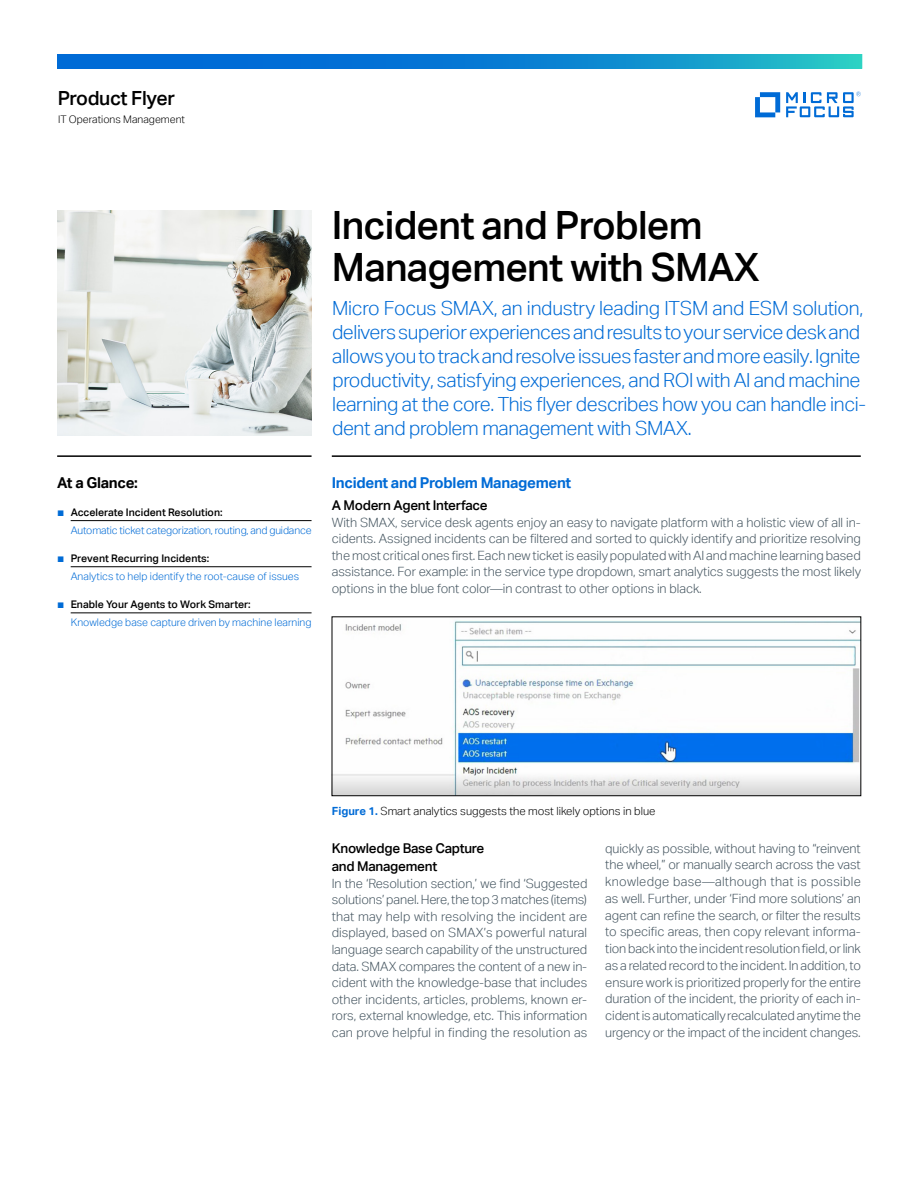
<style>
.page{position:relative;width:918px;height:1188px;background:#fff}
.page>*{position:absolute;margin:0;border:0;box-sizing:border-box;transform-origin:0 0}
.headline_26_28{font:500 39px/42px "Aktiv Grotesk";letter-spacing:-.02em;color:#000}
.intro1_13_16-light_b{font:300 19.5px/24px "Aktiv Grotesk";letter-spacing:-.02em;color:#006bd6}
.collateral_name_13_1{font:500 19.5px "Aktiv Grotesk";letter-spacing:-.02em;color:#000}
.subhead_10_13-blue{font:700 15px "Aktiv Grotesk";letter-spacing:-.02em;color:#006bd6}
.subhead_10_13{font:700 15px "Aktiv Grotesk";letter-spacing:-.02em;color:#000}
.subhead_9_12_medium{font:500 13.5px/18px "Aktiv Grotesk";letter-spacing:-.02em;color:#000}
.body_8_5_11-grey{font:300 12.75px/16.5px "Aktiv Grotesk";letter-spacing:-.005em;color:#455560;text-align:justify}
.caption_7_5_9_5{font:300 11.25px "Aktiv Grotesk";color:#000}
.caption_7_9_5-blue{font:300 10.5px "Aktiv Grotesk";color:#006bd6}
.t1{font:500 10.5px "Aktiv Grotesk";color:#000}
.caption_7_9_5{font:300 10.5px "Aktiv Grotesk";color:#000}
.s1{font-family:"Arial";font-weight:400;font-size:12px;color:#006bd6}
.s2{font-weight:700;color:#006bd6}
</style>
<div class="page">
<svg style="left:755px;top:92px;width:25px;height:25px"></svg>
<svg style="left:786px;top:92px;width:75px;height:25px"></svg>
<hr style="left:57px;top:455px;width:255px;height:2px;background:#000">
<hr style="left:332px;top:455px;width:529px;height:2px;background:#000">
<hr style="left:71px;top:520px;width:241px;height:1px;background:#000">
<hr style="left:71px;top:566px;width:241px;height:1px;background:#000">
<hr style="left:71px;top:613px;width:241px;height:1px;background:#000">
<img style="left:57px;top:211px;width:255px;height:224px">
<svg style="left:60px;top:57px;width:799px;height:9px;background:#0b84d1"></svg>
<img style="left:334px;top:620px;width:525px;height:174px">
<div style="left:332px;top:617px;width:529px;height:179px;border:1px solid #000"></div>
<p class="collateral_name_13_1" style="left:58px;top:86px;width:119px">Product Flyer</p>
<p class="caption_7_9_5" style="left:58px;top:113px;width:128px">IT Operations Management</p>
<p class="subhead_10_13" style="left:57px;top:473px;width:82px">At a Glance:</p>
<p class="t1" style="left:57px;top:506px;width:167px"><span class="s1">■</span> Accelerate Incident Resolution:</p>
<p class="caption_7_9_5-blue" style="left:71px;top:524px;width:242px">Automatic ticket categorization, routing, and guidance</p>
<p class="t1" style="left:57px;top:552px;width:154px"><span class="s1">■</span> Prevent Recurring Incidents:</p>
<p class="caption_7_9_5-blue" style="left:71px;top:570px;width:230px">Analytics to help identify the root-cause of issues</p>
<p class="t1" style="left:57px;top:598px;width:195px"><span class="s1">■</span> Enable Your Agents to Work Smarter:</p>
<p class="caption_7_9_5-blue" style="left:71px;top:616px;width:242px">Knowledge base capture driven by machine learning</p>
<p class="headline_26_28" style="left:332px;top:204px;width:429px">Incident and Problem<br>Management with SMAX</p>
<p class="intro1_13_16-light_b" style="left:332px;top:296px;width:535px">Micro Focus SMAX, an industry leading ITSM and ESM solution, delivers superior experiences and results to your service desk and allows you to track and resolve issues faster and more easily. Ignite productivity, satisfying experiences, and ROI with AI and machine learning at the core. This flyer describes how you can handle inci&shy;dent and problem management with SMAX.</p>
<p class="subhead_10_13-blue" style="left:332px;top:473px;width:241px">Incident and Problem Management</p>
<p class="subhead_9_12_medium" style="left:332px;top:496px;width:157px">A Modern Agent Interface</p>
<p class="body_8_5_11-grey" style="left:332px;top:514px;width:531px">With SMAX, service desk agents enjoy an easy to navigate platform with a holistic view of all in&shy;cidents. Assigned incidents can be filtered and sorted to quickly identify and prioritize resolving the most critical ones first. Each new ticket is easily populated with AI and machine learning based assistance. For example: in the service type dropdown, smart analytics suggests the most likely options in the blue font color—in contrast to other options in black.</p>
<p class="caption_7_5_9_5" style="left:332px;top:804px;width:325px"><span class="s2">Figure 1.</span> Smart analytics suggests the most likely options in blue</p>
<p class="subhead_9_12_medium" style="left:332px;top:839px;width:154px">Knowledge Base Capture and Management</p>
<p class="body_8_5_11-grey" style="left:332px;top:875px;width:257px">In the ‘Resolution section,’ we find ‘Suggested solutions’ panel. Here, the top 3 matches (items) that may help with resolving the incident are displayed, based on SMAX’s powerful natural language search capability of the unstructured data. SMAX compares the content of a new in&shy;cident with the knowledge-base that includes other incidents, articles, problems, known er&shy;rors, external knowledge, etc. This information can prove helpful in finding the resolution as</p>
<p class="body_8_5_11-grey" style="left:605px;top:840px;width:257px">quickly as possible, without having to “reinvent the wheel,” or manually search across the vast knowledge base—although that is possible as well. Further, under ‘Find more solutions’ an agent can refine the search, or filter the results to specific areas, then copy relevant informa&shy;tion back into the incident resolution field, or link as a related record to the incident. In addition, to ensure work is prioritized properly for the entire duration of the incident, the priority of each in&shy;cident is automatically recalculated anytime the urgency or the impact of the incident changes.</p>
</div>
